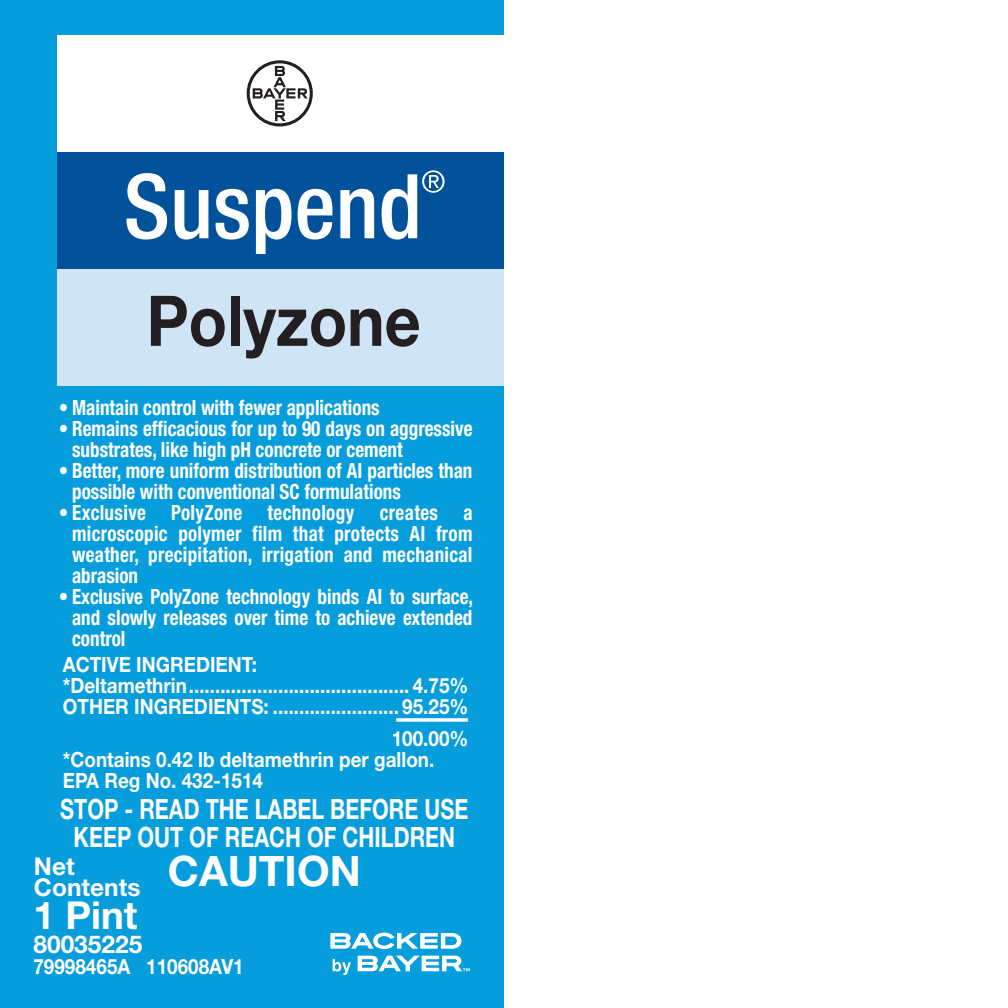
<style>
.page{position:relative;width:1008px;height:1008px;background:#fff}
.page>*{position:absolute;margin:0;border:0;box-sizing:border-box;transform-origin:0 0}
.t1{font:700 70px "Helvetica Neue";color:#231f20;scale:.9 1}
.t2{font:700 42px "Helvetica Neue";color:#fff}
.t3{font:700 38.5px "Helvetica Neue";color:#fff}
.t4{font:700 28px/28px "Helvetica Neue";color:#fff;text-align:center;scale:.77 1}
.t5{font:700 24.5px/21px "Helvetica Neue";color:#fff}
.t6{font:700 condensed 21px/21px "Helvetica Neue";color:#fff;scale:.91 1}
.t7{font:700 21px/21px "Helvetica Neue";color:#fff;scale:.9 1}
</style>
<div class="page">
<div style="left:0;top:0;width:504px;height:1008px;background:#069ddc"></div>
<div style="left:58px;top:152px;width:446px;height:118px;background:#01529a"></div>
<div style="left:58px;top:35px;width:446px;height:117px;background:#fff"></div>
<div style="left:58px;top:269px;width:446px;height:117px;background:#cfe5f6"></div>
<svg style="left:247px;top:60px;width:66px;height:66px"></svg>
<svg style="left:127px;top:173px;width:40px;height:67px"></svg>
<svg style="left:175px;top:190px;width:33px;height:50px"></svg>
<svg style="left:216px;top:189px;width:33px;height:51px"></svg>
<svg style="left:256px;top:189px;width:36px;height:65px"></svg>
<svg style="left:298px;top:189px;width:34px;height:51px"></svg>
<svg style="left:340px;top:189px;width:34px;height:49px"></svg>
<svg style="left:382px;top:170px;width:63px;height:70px"></svg>
<svg style="left:330px;top:933px;width:131px;height:16px"></svg>
<svg style="left:358px;top:956px;width:112px;height:15px"></svg>
<svg style="left:333px;top:959px;width:18px;height:16px"></svg>
<svg style="left:396px;top:718px;width:72px;height:4px"></svg>
<h1 class="t1" style="left:147px;top:278px;width:306px">Polyzone</h1>
<p class="t6" style="left:59px;top:398px;width:354px">• Maintain control with fewer applications</p>
<p class="t6" style="left:72px;top:419px;width:442px;text-indent:-13px">• Remains efficacious for up to 90 days on aggressive substrates, like high pH concrete or cement</p>
<p class="t6" style="left:72px;top:461px;width:442px;text-indent:-13px">• Better, more uniform distribution of AI particles than possible with conventional SC formulations</p>
<p class="t6" style="left:72px;top:503px;width:442px;text-align:justify;text-indent:-13px">• Exclusive PolyZone technology creates a microscopic polymer film that protects AI from weather, precipitation, irrigation and mechanical abrasion</p>
<p class="t6" style="left:72px;top:587px;width:442px;text-align:justify;text-indent:-13px">• Exclusive PolyZone technology binds AI to surface, and slowly releases over time to achieve extended control</p>
<p class="t7" style="left:63px;top:656px;width:452px">ACTIVE INGREDIENT: *Deltamethrin.......................................... 4.75%<br>OTHER INGREDIENTS: ........................ 95.25%</p>
<p class="t7" style="left:63px;top:730px;width:452px;text-indent:329px">100.00% *Contains 0.42 lb deltamethrin per gallon.<br>EPA Reg No. 432-1514</p>
<h3 class="t4" style="left:60px;top:798px;width:532px">STOP - READ THE LABEL BEFORE USE<br>KEEP OUT OF REACH OF CHILDREN</h3>
<h2 class="t2" style="left:168px;top:856px;width:194px">CAUTION</h2>
<h3 class="t3" style="left:33px;top:901px;width:106px">1 Pint</h3>
<p class="t5" style="left:33px;top:936px;width:110px">80035225</p>
<p class="t7" style="left:33px;top:958px;width:235px">79998465A 110608AV1</p>
<p class="t5" style="left:34px;top:858px;width:108px">Net<br>Contents</p>
</div>
